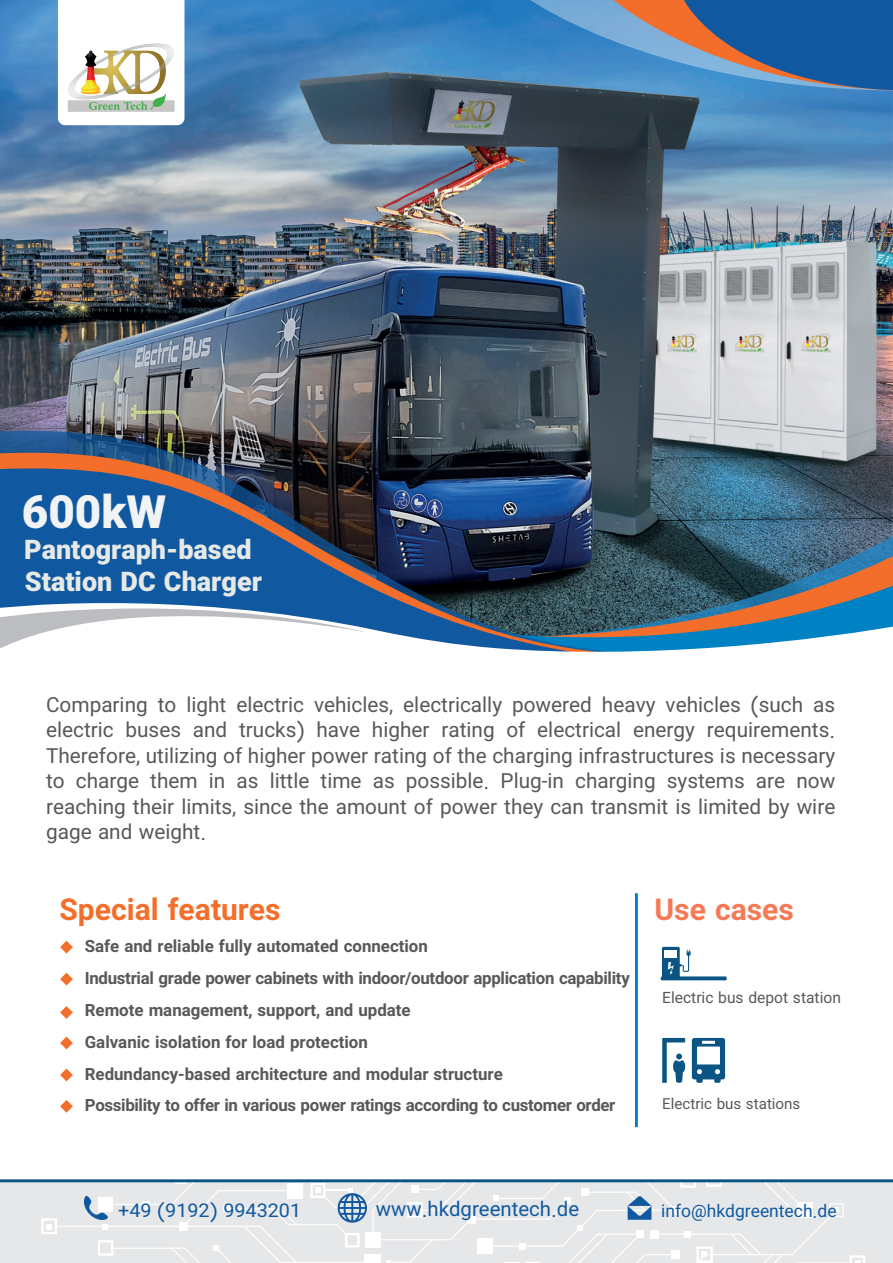
<style>
.page{position:relative;width:893px;height:1263px;background:#fff}
.page>*{position:absolute;margin:0;border:0;box-sizing:border-box;transform-origin:0 0}
.t1{font:900 45.75px "IRAN Sans";color:#f2f3f4}
.t2{font:700 30px "IRAN Sans";color:#f36e2a}
.t3{font:700 30px "IRAN Sans";color:#f47a55}
.t4{font:900 27px "IRAN Sans";color:#e7e9e7}
.t5{font:20.7px/25.5px "IRAN Sans";color:#57585a;text-align:justify}
.t6{font:20.4px "IRAN Sans";color:#1059a0}
.t7{font:18.9px "IRAN Sans";color:#1059a0;scale:1.05 1}
.t8{font:17.4px "IRAN Sans";color:#1059a0}
.t9{font:700 16.8px/31.8px "IRAN Sans";color:#57585a}
.t10{font:15.6px "IRAN Sans";color:#57585a}
.t11{font:15.15px "IRAN Sans";color:#57585a}
</style>
<div class="page">
<img style="left:0;top:0;width:893px;height:514px">
<svg style="left:0;top:431px;width:836px;height:13px;background:#5f6974"></svg>
<svg style="left:0;top:444px;width:836px;height:16px;background:#404952"></svg>
<img style="left:0;top:460px;width:836px;height:127px">
<svg style="left:370px;top:587px;width:523px;height:65px;background:#567588"></svg>
<svg style="left:0;top:585px;width:370px;height:64px"></svg>
<svg style="left:529px;top:0;width:364px;height:106px;background:#4776a5"></svg>
<div style="left:0;top:1181px;width:893px;height:82px;background:#e6e7e9"></div>
<hr style="left:0;top:1179px;width:893px;height:3px;background:#0b5585">
<svg style="left:60px;top:941px;width:13px;height:12px"></svg>
<svg style="left:60px;top:973px;width:13px;height:12px"></svg>
<svg style="left:60px;top:1006px;width:13px;height:13px"></svg>
<hr style="left:635px;top:893px;width:3px;height:234px;background:#0081c4">
<div style="left:662px;top:947px;width:18px;height:32px;background:#0b5585;border-radius:2px"></div>
<svg style="left:661px;top:949px;width:66px;height:31px"></svg>
<div style="left:664px;top:949px;width:13px;height:8px;background:#fff"></div>
<svg style="left:41px;top:1037px;width:824px;height:226px"></svg>
<svg style="left:58px;top:0;width:126px;height:125px"></svg>
<img style="left:68px;top:43px;width:107px;height:75px">
<h1 class="t1" style="left:22px;top:486px;width:146px">600kW</h1>
<h3 class="t4" style="left:24px;top:533px;width:229px">Pantograph-based</h3>
<h3 class="t4" style="left:25px;top:566px;width:239px">Station DC Charger</h3>
<p class="t5" style="left:46px;top:692px;width:791px">Comparing to light electric vehicles, electrically powered heavy vehicles (such as electric buses and trucks) have higher rating of electrical energy requirements.<br>Therefore, utilizing of higher power rating of the charging infrastructures is necessary to charge them in as little time as possible. Plug-in charging systems are now reaching their limits, since the amount of power they can transmit is limited by wire gage and weight.</p>
<h2 class="t2" style="left:59px;top:892px;width:223px">Special features</h2>
<p class="t9" style="left:85px;top:930px;width:547px">Safe and reliable fully automated connection<br>Industrial grade power cabinets with indoor/outdoor application capability Remote management, support, and update<br>Galvanic isolation for load protection<br>Redundancy-based architecture and modular structure<br>Possibility to offer in various power ratings according to customer order</p>
<h2 class="t3" style="left:654px;top:892px;width:141px">Use cases</h2>
<p class="t10" style="left:662px;top:989px;width:180px">Electric bus depot station</p>
<p class="t11" style="left:662px;top:1094px;width:140px">Electric bus stations</p>
<p class="t7" style="left:118px;top:1200px;width:176px">+49 (9192) 9943201</p>
<p class="t6" style="left:376px;top:1197px;width:205px">www.hkdgreentech.de</p>
<p class="t8" style="left:661px;top:1201px;width:177px">info@hkdgreentech.de</p>
</div>
